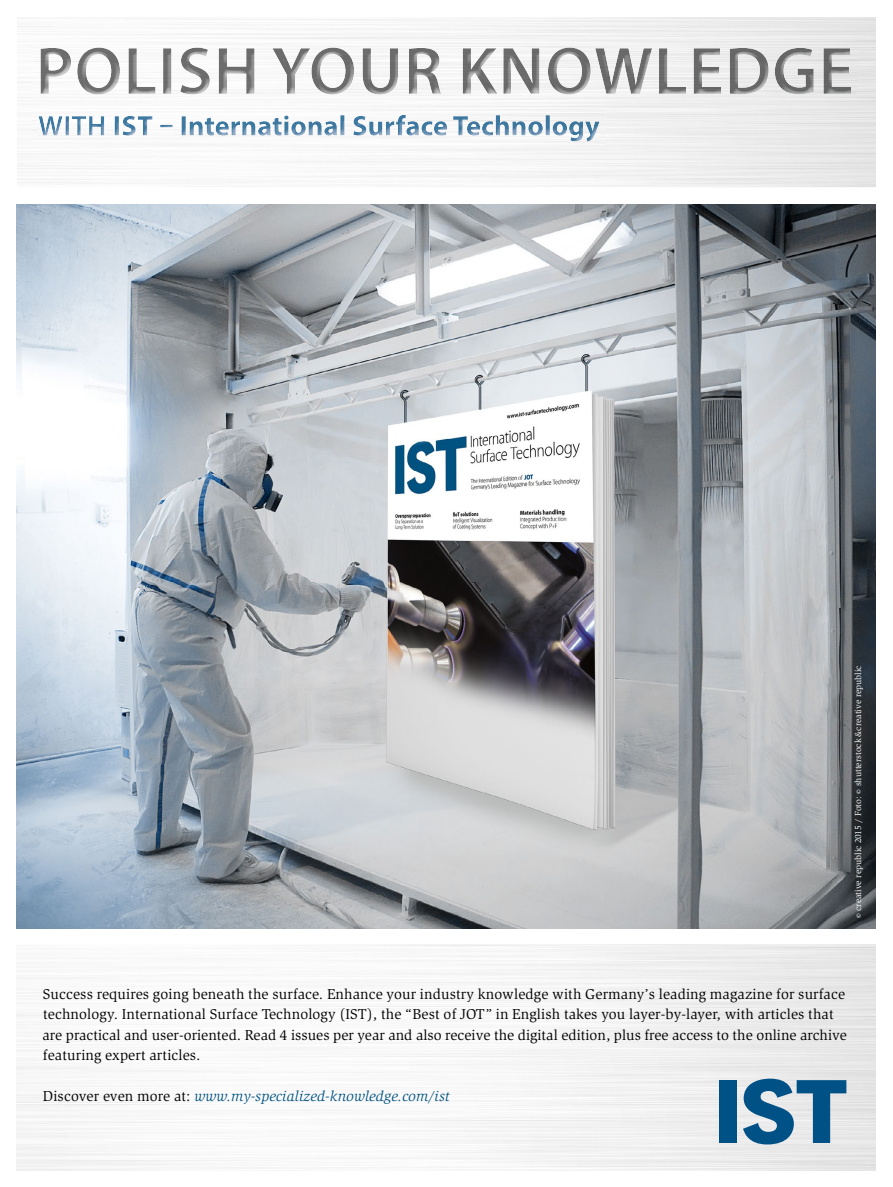
<style>
.page{position:relative;width:893px;height:1187px;background:#fff}
.page>*{position:absolute;margin:0;border:0;box-sizing:border-box;transform-origin:0 0}
.t1{font:14.7px/20.5px "Slimbach Std Book 2";letter-spacing:.01em;color:#000}
.t2{font:italic 14.7px "Slimbach Std";letter-spacing:.01em;color:#005281}
.t3{font:9px "Slimbach Std Book 2";color:#fff}
.s1{font-family:"Slimbach Std Book 2";font-style:normal;color:#000}
</style>
<div class="page">
<img style="left:17px;top:944px;width:859px;height:225px">
<img style="left:17px;top:204px;width:859px;height:724px">
<div style="left:720px;top:1080px;width:17px;height:62px;background:#005185"></div>
<svg style="left:743px;top:1078px;width:103px;height:66px;background:#6f99b4"></svg>
<img style="left:41px;top:48px;width:810px;height:46px">
<img style="left:32px;top:108px;width:573px;height:38px">
<img style="left:39px;top:116px;width:68px;height:19px">
<img style="left:115px;top:116px;width:59px;height:20px">
<img style="left:181px;top:115px;width:419px;height:27px">
<p class="t3" style="left:853px;top:917px;width:254px;rotate:-90deg">© creative republic 2015 / Foto: © shutterstock &amp; creative republic</p>
<p class="t1" style="left:43px;top:983px;width:806px">Success requires going beneath the surface. Enhance your industry knowledge with Germany’s leading magazine for surface technology. International Surface Technology (IST), the “Best of JOT” in English takes you layer-by-layer, with articles that are practical and user-oriented. Read 4 issues per year and also receive the digital edition, plus free access to the online archive featuring expert articles.</p>
<p class="t2" style="left:43px;top:1088px;width:408px"><span class="s1">Discover even more at:</span> www.my-specialized-knowledge.com/ist</p>
</div>
